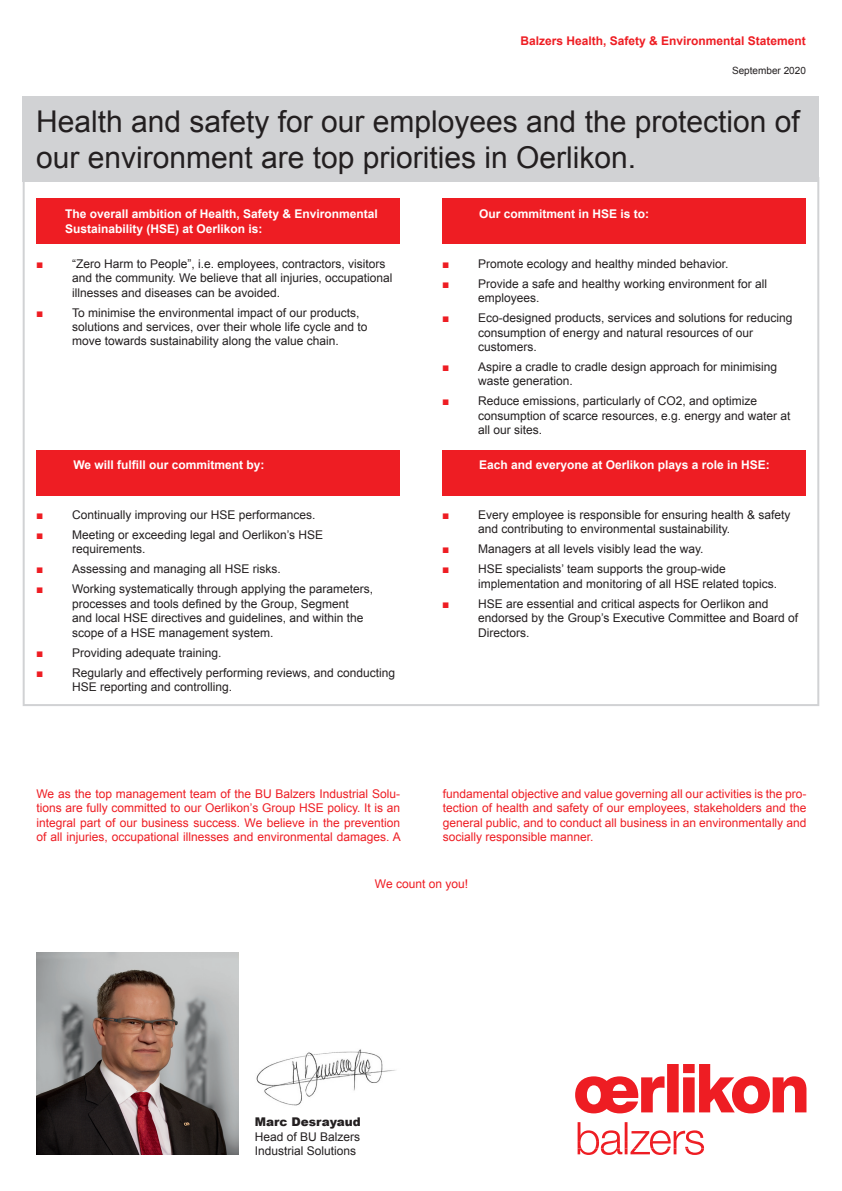
<style>
.page{position:relative;width:842px;height:1191px;background:#fff}
.page>*{position:absolute;margin:0;border:0;box-sizing:border-box;transform-origin:0 0}
.t1{font:30px/36px "Arial";color:#231f20}
.t2{font:12px/14.4px "Arial";color:#231f20}
.t3{font:12px/14.4px "Arial";color:#ee1d23;text-align:justify}
.t4{font:700 12px/14.4px "Arial";color:#fff}
.t5{font:700 12px "Arial";color:#ee1d23}
.t6{font:900 12px "Arial";color:#231f20}
.t7{font:10px "Arial";color:#231f20}
.s1{color:#ee1d23}
</style>
<div class="page">
<div style="left:36px;top:198px;width:364px;height:46px;background:#ee1d23"></div>
<div style="left:442px;top:198px;width:364px;height:46px;background:#ee1d23"></div>
<div style="left:36px;top:449px;width:364px;height:46px;background:#ee1d23"></div>
<div style="left:442px;top:449px;width:364px;height:46px;background:#ee1d23"></div>
<div style="left:23px;top:96px;width:796px;height:85px;background:#d1d2d4"></div>
<img style="left:36px;top:952px;width:203px;height:203px">
<img style="left:256px;top:1049px;width:140px;height:57px">
<svg style="left:578px;top:1122px;width:126px;height:33px"></svg>
<svg style="left:575px;top:1064px;width:231px;height:49px"></svg>
<p class="t5" style="left:520px;top:32px;width:287px">Balzers Health, Safety &amp; Environmental Statement</p>
<p class="t7" style="left:732px;top:64px;width:75px">September 2020</p>
<h1 class="t1" style="left:36px;top:103px;width:765px">Health and safety for our employees and the protection of our environment are top priorities in Oerlikon.</h1>
<p class="t4" style="left:65px;top:207px;width:314px">The overall ambition of Health, Safety &amp; Environmental<br>Sustainability (HSE) at Oerlikon is:</p>
<p class="t2" style="left:72px;top:256px;width:322px;text-indent:-36px"><span class="s1">■</span> “Zero Harm to People”, i.e. employees, contractors, visitors and the community. We believe that all injuries, occupational illnesses and diseases can be avoided.</p>
<p class="t2" style="left:72px;top:305px;width:297px;text-indent:-36px"><span class="s1">■</span> To minimise the environmental impact of our products, solutions and services, over their whole life cycle and to move towards sustainability along the value chain.</p>
<p class="t4" style="left:73px;top:458px;width:193px">We will fulfill our commitment by:</p>
<p class="t2" style="left:36px;top:507px;width:281px"><span class="s1">■</span> Continually improving our HSE performances.</p>
<p class="t2" style="left:72px;top:527px;width:253px;text-indent:-36px"><span class="s1">■</span> Meeting or exceeding legal and Oerlikon’s HSE requirements.</p>
<p class="t2" style="left:36px;top:562px;width:246px"><span class="s1">■</span> Assessing and managing all HSE risks.</p>
<p class="t2" style="left:72px;top:582px;width:303px;text-indent:-36px"><span class="s1">■</span> Working systematically through applying the parameters, processes and tools defined by the Group, Segment<br>and local HSE directives and guidelines, and within the scope of a HSE management system.</p>
<p class="t2" style="left:36px;top:645px;width:187px"><span class="s1">■</span> Providing adequate training.</p>
<p class="t2" style="left:72px;top:665px;width:325px;text-indent:-36px"><span class="s1">■</span> Regularly and effectively performing reviews, and conducting<br>HSE reporting and controlling.</p>
<p class="t4" style="left:479px;top:207px;width:172px">Our commitment in HSE is to:</p>
<p class="t2" style="left:442px;top:256px;width:288px"><span class="s1">■</span> Promote ecology and healthy minded behavior.</p>
<p class="t2" style="left:478px;top:276px;width:290px;text-indent:-36px"><span class="s1">■</span> Provide a safe and healthy working environment for all employees.</p>
<p class="t2" style="left:478px;top:311px;width:316px;text-indent:-36px"><span class="s1">■</span> Eco-designed products, services and solutions for reducing consumption of energy and natural resources of our customers.</p>
<p class="t2" style="left:478px;top:359px;width:300px;text-indent:-36px"><span class="s1">■</span> Aspire a cradle to cradle design approach for minimising waste generation.</p>
<p class="t2" style="left:478px;top:394px;width:314px;text-indent:-36px"><span class="s1">■</span> Reduce emissions, particularly of CO2, and optimize consumption of scarce resources, e.g. energy and water at all our sites.</p>
<p class="t4" style="left:479px;top:458px;width:292px">Each and everyone at Oerlikon plays a role in HSE:</p>
<p class="t2" style="left:478px;top:507px;width:314px;text-indent:-36px"><span class="s1">■</span> Every employee is responsible for ensuring health &amp; safety and contributing to environmental sustainability.</p>
<p class="t2" style="left:442px;top:542px;width:263px"><span class="s1">■</span> Managers at all levels visibly lead the way.</p>
<p class="t2" style="left:478px;top:562px;width:300px;text-indent:-36px"><span class="s1">■</span> HSE specialists’ team supports the group-wide implementation and monitoring of all HSE related topics.</p>
<p class="t2" style="left:478px;top:596px;width:321px;text-indent:-36px"><span class="s1">■</span> HSE are essential and critical aspects for Oerlikon and endorsed by the Group’s Executive Committee and Board of<br>Directors.</p>
<p class="t3" style="left:36px;top:786px;width:366px">We as the top management team of the BU Balzers Industrial Solu&shy;tions are fully committed to our Oerlikon’s Group HSE policy. It is an integral part of our business success. We believe in the prevention of all injuries, occupational illnesses and environmental damages. A</p>
<p class="t3" style="left:443px;top:786px;width:365px">fundamental objective and value governing all our activities is the pro&shy;tection of health and safety of our employees, stakeholders and the general public, and to conduct all business in an environmentally and socially responsible manner.</p>
<p class="t3" style="left:375px;top:876px;width:95px">We count on you!</p>
<p class="t6" style="left:255px;top:1113px;width:108px">Marc Desrayaud</p>
<p class="t2" style="left:255px;top:1129px;width:107px">Head of BU Balzers<br>Industrial Solutions</p>
</div>
